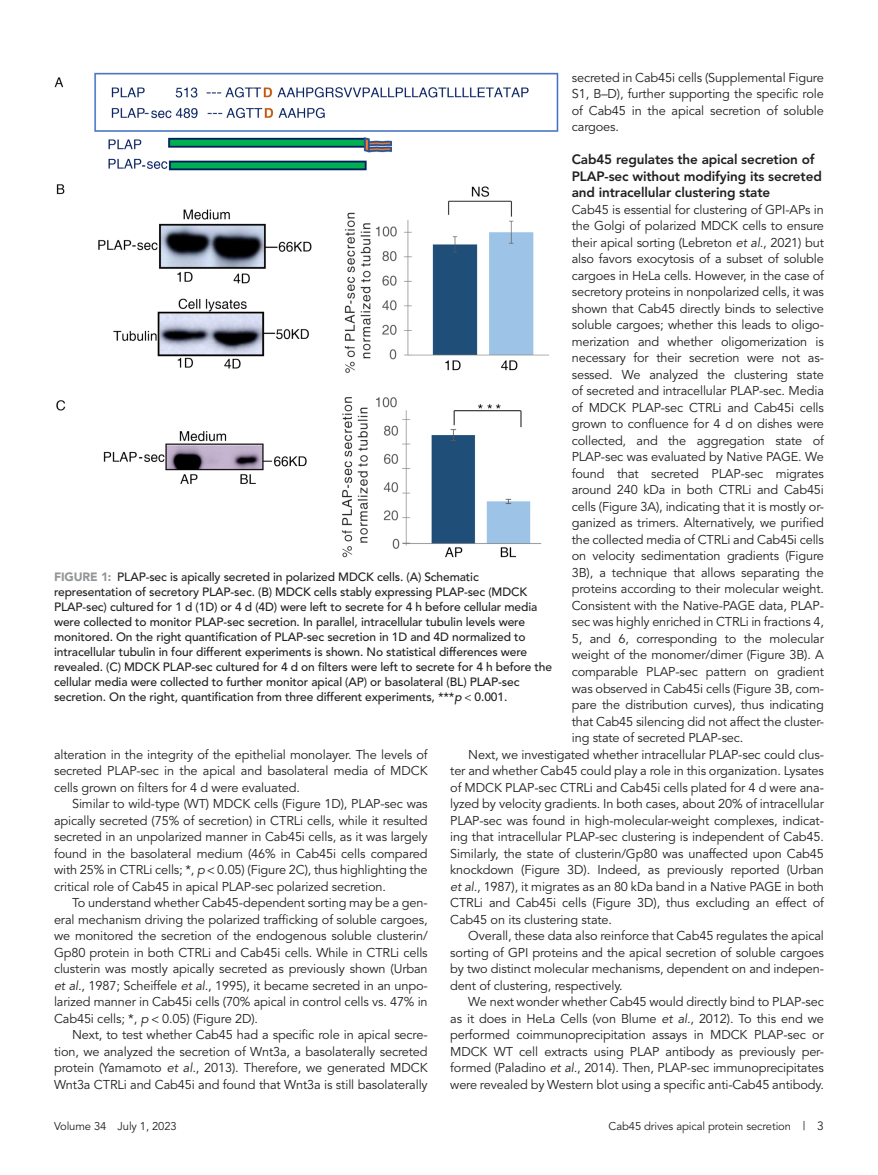
<style>
.page{position:relative;width:878px;height:1175px;background:#fff}
.page>*{position:absolute;margin:0;border:0;box-sizing:border-box;transform-origin:0 0}
.t1{font:800 13.5px/16.5px "Avenir";letter-spacing:-.01em;color:#231f20}
.Para{font:12.75px/16.5px "Avenir";letter-spacing:-.01em;color:#231f20;text-align:justify}
.ParaFL{font:12.75px/16.5px "Avenir";letter-spacing:-.01em;color:#231f20;text-align:justify}
.FigCaption{font:500 12px/15px "Avenir";letter-spacing:-.01em;color:#231f20}
.ParaFL-2{font:11.25px "Avenir";letter-spacing:-.01em;color:#231f20}
.s1{font-style:italic}
.s2{font-weight:900;color:#939598}
.s3{font-size:12px}
</style>
<div class="page">
<img style="left:54px;top:72px;width:504px;height:485px">
<p class="Para" style="left:572px;top:69px;width:254px">secreted in Cab45i cells (Supplemental Figure S1, B–D), further supporting the specific role of Cab45 in the apical secretion of soluble cargoes.</p>
<h2 class="t1" style="left:572px;top:151px;width:251px">Cab45 regulates the apical secretion of<br>PLAP-sec without modifying its secreted and intracellular clustering state</h2>
<p class="ParaFL" style="left:572px;top:201px;width:254px">Cab45 is essential for clustering of GPI-APs in the Golgi of polarized MDCK cells to ensure their apical sorting (Lebreton <span class="s1">et al.</span>, 2021) but also favors exocytosis of a subset of soluble cargoes in HeLa cells. However, in the case of secretory proteins in nonpolarized cells, it was shown that Cab45 directly binds to selective soluble cargoes; whether this leads to oligo&shy;merization and whether oligomerization is necessary for their secretion were not as&shy;sessed. We analyzed the clustering state of secreted and intracellular PLAP-sec. Media of MDCK PLAP-sec CTRLi and Cab45i cells grown to confluence for 4 d on dishes were collected, and the aggregation state of PLAP-sec was evaluated by Native PAGE. We found that secreted PLAP-sec migrates around 240 kDa in both CTRLi and Cab45i cells (Figure 3A), indicating that it is mostly or&shy;ganized as trimers. Alternatively, we purified the collected media of CTRLi and Cab45i cells on velocity sedimentation gradients (Figure 3B), a technique that allows separating the proteins according to their molecular weight.<br>Consistent with the Native-PAGE data, PLAP&shy;sec was highly enriched in CTRLi in fractions 4, 5, and 6, corresponding to the molecular weight of the monomer/dimer (Figure 3B). A comparable PLAP-sec pattern on gradient was observed in Cab45i cells (Figure 3B, com&shy;pare the distribution curves), thus indicating that Cab45 silencing did not affect the cluster&shy;ing state of secreted PLAP-sec.</p>
<p class="Para" style="left:450px;top:746px;width:375px;text-indent:18px">Next, we investigated whether intracellular PLAP-sec could clus&shy;ter and whether Cab45 could play a role in this organization. Lysates of MDCK PLAP-sec CTRLi and Cab45i cells plated for 4 d were ana&shy;lyzed by velocity gradients. In both cases, about 20% of intracellular PLAP-sec was found in high-molecular-weight complexes, indicat&shy;ing that intracellular PLAP-sec clustering is independent of Cab45.<br>Similarly, the state of clusterin/Gp80 was unaffected upon Cab45 knockdown (Figure 3D). Indeed, as previously reported (Urban <span class="s1">et al.</span>, 1987), it migrates as an 80 kDa band in a Native PAGE in both CTRLi and Cab45i cells (Figure 3D), thus excluding an effect of Cab45 on its clustering state.</p>
<p class="Para" style="left:450px;top:927px;width:375px;text-indent:18px">Overall, these data also reinforce that Cab45 regulates the apical sorting of GPI proteins and the apical secretion of soluble cargoes by two distinct molecular mechanisms, dependent on and indepen&shy;dent of clustering, respectively.</p>
<p class="Para" style="left:450px;top:993px;width:375px;text-indent:18px">We next wonder whether Cab45 would directly bind to PLAP-sec as it does in HeLa Cells (von Blume <span class="s1">et al.</span>, 2012). To this end we performed coimmunoprecipitation assays in MDCK PLAP-sec or MDCK WT cell extracts using PLAP antibody as previously per&shy;formed (Paladino <span class="s1">et al.</span>, 2014). Then, PLAP-sec immunoprecipitates were revealed by Western blot using a specific anti-Cab45 antibody.</p>
<p class="FigCaption" style="left:54px;top:569px;width:499px"><span class="s2">FIGURE 1:</span> PLAP-sec is apically secreted in polarized MDCK cells. (A) Schematic representation of secretory PLAP-sec. (B) MDCK cells stably expressing PLAP-sec (MDCK PLAP-sec) cultured for 1 d (1D) or 4 d (4D) were left to secrete for 4 h before cellular media were collected to monitor PLAP-sec secretion. In parallel, intracellular tubulin levels were monitored. On the right quantification of PLAP-sec secretion in 1D and 4D normalized to intracellular tubulin in four different experiments is shown. No statistical differences were revealed. (C) MDCK PLAP-sec cultured for 4 d on filters were left to secrete for 4 h before the cellular media were collected to further monitor apical (AP) or basolateral (BL) PLAP-sec secretion. On the right, quantification from three different experiments, ***<span class="s1">p</span> 0.001.</p>
<p class="Para" style="left:54px;top:746px;width:375px">alteration in the integrity of the epithelial monolayer. The levels of secreted PLAP-sec in the apical and basolateral media of MDCK cells grown on filters for 4 d were evaluated.</p>
<p class="Para" style="left:54px;top:795px;width:375px;text-indent:18px">Similar to wild-type (WT) MDCK cells (Figure 1D), PLAP-sec was apically secreted (75% of secretion) in CTRLi cells, while it resulted secreted in an unpolarized manner in Cab45i cells, as it was largely found in the basolateral medium (46% in Cab45i cells compared with 25% in CTRLi cells; *, <span class="s1">p</span> 0.05) (Figure 2C), thus highlighting the critical role of Cab45 in apical PLAP-sec polarized secretion.</p>
<p class="Para" style="left:54px;top:894px;width:375px;text-indent:18px">To understand whether Cab45-dependent sorting may be a gen&shy;eral mechanism driving the polarized trafficking of soluble cargoes, we monitored the secretion of the endogenous soluble clusterin/ Gp80 protein in both CTRLi and Cab45i cells. While in CTRLi cells clusterin was mostly apically secreted as previously shown (Urban <span class="s1">et al.</span>, 1987; Scheiffele <span class="s1">et al.</span>, 1995), it became secreted in an unpo&shy;larized manner in Cab45i cells (70% apical in control cells vs. 47% in Cab45i cells; *, <span class="s1">p</span> 0.05) (Figure 2D).</p>
<p class="Para" style="left:54px;top:1026px;width:375px;text-indent:18px">Next, to test whether Cab45 had a specific role in apical secre&shy;tion, we analyzed the secretion of Wnt3a, a basolaterally secreted protein (Yamamoto <span class="s1">et al.</span>, 2013). Therefore, we generated MDCK Wnt3a CTRLi and Cab45i and found that Wnt3a is still basolaterally</p>
<p class="ParaFL-2" style="left:54px;top:1119px;width:124px">Volume 34 July 1, 2023</p>
<p class="ParaFL-2" style="left:608px;top:1119px;width:217px">Cab45 drives apical protein secretion <span class="s3">| 3</span></p>
</div>
